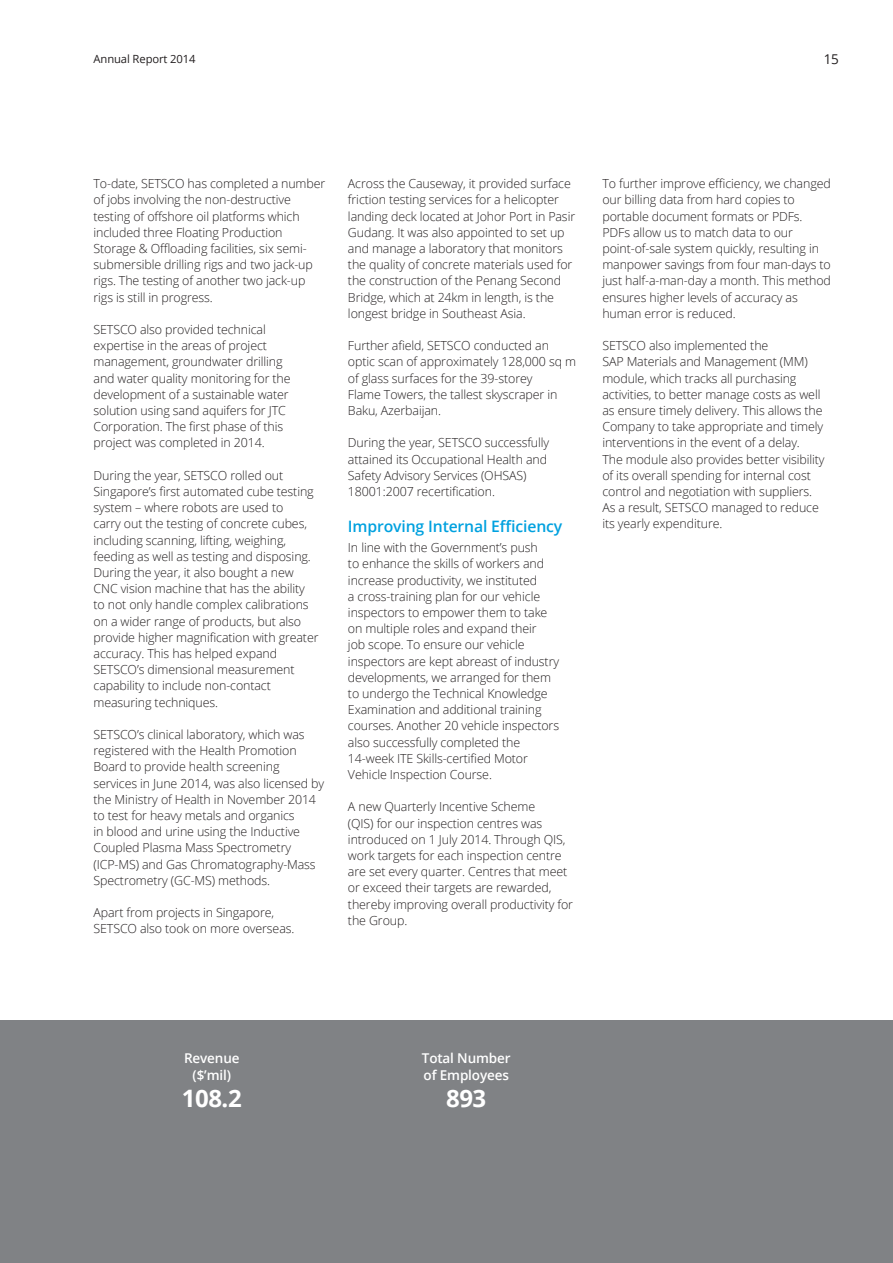
<style>
.page{position:relative;width:893px;height:1263px;background:#fff}
.page>*{position:absolute;margin:0;border:0;box-sizing:border-box;transform-origin:0 0}
.t1{font:700 24px "Open Sans";letter-spacing:-.02em;color:#fff}
.t2{font:600 15.75px "Open Sans";letter-spacing:-.01em;color:#00a1df}
.t3{font:600 13.5px/16.8px "Open Sans";letter-spacing:-.01em;color:#fff;text-align:center}
.t4{font:13.5px "Open Sans";color:#231f20}
.t5{font:300 12.45px/16.2px "Open Sans";letter-spacing:-.01em;color:#231f20}
.t6{font:11.25px "Open Sans";letter-spacing:-.01em;color:#231f20}
</style>
<div class="page">
<div style="left:0;top:1020px;width:893px;height:243px;background:#808285"></div>
<p class="t6" style="left:94px;top:51px;width:104px">Annual Report 2014</p>
<p class="t4" style="left:824px;top:50px;width:17px">15</p>
<p class="t5" style="left:94px;top:175px;width:233px">To-date, SETSCO has completed a number of jobs involving the non-destructive testing of offshore oil platforms which included three Floating Production Storage &amp; Offloading facilities, six semi&shy;submersible drilling rigs and two jack-up rigs. The testing of another two jack-up rigs is still in progress.</p>
<p class="t5" style="left:94px;top:321px;width:199px">SETSCO also provided technical expertise in the areas of project management, groundwater drilling and water quality monitoring for the development of a sustainable water solution using sand aquifers for JTC Corporation. The first phase of this project was completed in 2014.</p>
<p class="t5" style="left:94px;top:467px;width:227px">During the year, SETSCO rolled out Singapore’s first automated cube testing system – where robots are used to<br>carry out the testing of concrete cubes, including scanning, lifting, weighing, feeding as well as testing and disposing.<br>During the year, it also bought a new CNC vision machine that has the ability to not only handle complex calibrations on a wider range of products, but also provide higher magnification with greater accuracy. This has helped expand SETSCO’s dimensional measurement capability to include non-contact measuring techniques.</p>
<p class="t5" style="left:94px;top:726px;width:232px">SETSCO’s clinical laboratory, which was registered with the Health Promotion Board to provide health screening services in June 2014, was also licensed by the Ministry of Health in November 2014 to test for heavy metals and organics<br>in blood and urine using the Inductive Coupled Plasma Mass Spectrometry (ICP-MS) and Gas Chromatography-Mass Spectrometry (GC-MS) methods.</p>
<p class="t5" style="left:94px;top:904px;width:202px">Apart from projects in Singapore,<br>SETSCO also took on more overseas.</p>
<p class="t5" style="left:348px;top:175px;width:229px">Across the Causeway, it provided surface friction testing services for a helicopter landing deck located at Johor Port in Pasir Gudang. It was also appointed to set up and manage a laboratory that monitors the quality of concrete materials used for the construction of the Penang Second Bridge, which at 24km in length, is the longest bridge in Southeast Asia.</p>
<p class="t5" style="left:348px;top:337px;width:230px">Further afield, SETSCO conducted an optic scan of approximately 128,000 sq m of glass surfaces for the 39-storey<br>Flame Towers, the tallest skyscraper in Baku, Azerbaijan.</p>
<p class="t5" style="left:348px;top:434px;width:203px">During the year, SETSCO successfully attained its Occupational Health and Safety Advisory Services (OHSAS)<br>18001:2007 recertification.</p>
<p class="t2" style="left:348px;top:515px;width:216px">Improving Internal Efficiency</p>
<p class="t5" style="left:348px;top:539px;width:213px">In line with the Government’s push<br>to enhance the skills of workers and increase productivity, we instituted<br>a cross-training plan for our vehicle inspectors to empower them to take on multiple roles and expand their<br>job scope. To ensure our vehicle inspectors are kept abreast of industry developments, we arranged for them to undergo the Technical Knowledge Examination and additional training courses. Another 20 vehicle inspectors also successfully completed the 14-week ITE Skills-certified Motor Vehicle Inspection Course.</p>
<p class="t5" style="left:348px;top:798px;width:227px">A new Quarterly Incentive Scheme<br>(QIS) for our inspection centres was introduced on 1 July 2014. Through QIS, work targets for each inspection centre are set every quarter. Centres that meet or exceed their targets are rewarded, thereby improving overall productivity for the Group.</p>
<p class="t5" style="left:602px;top:175px;width:230px">To further improve efficiency, we changed our billing data from hard copies to portable document formats or PDFs.<br>PDFs allow us to match data to our point-of-sale system quickly, resulting in manpower savings from four man-days to just half-a-man-day a month. This method ensures higher levels of accuracy as human error is reduced.</p>
<p class="t5" style="left:602px;top:337px;width:224px">SETSCO also implemented the<br>SAP Materials and Management (MM) module, which tracks all purchasing activities, to better manage costs as well as ensure timely delivery. This allows the Company to take appropriate and timely interventions in the event of a delay.<br>The module also provides better visibility of its overall spending for internal cost control and negotiation with suppliers.<br>As a result, SETSCO managed to reduce its yearly expenditure.</p>
<p class="t3" style="left:184px;top:1049px;width:57px">Revenue ($’mil)</p>
<h1 class="t1" style="left:182px;top:1081px;width:61px">108.2</h1>
<p class="t3" style="left:422px;top:1049px;width:90px;text-align:left">Total Number of Employees</p>
<h1 class="t1" style="left:446px;top:1081px;width:42px">893</h1>
</div>
